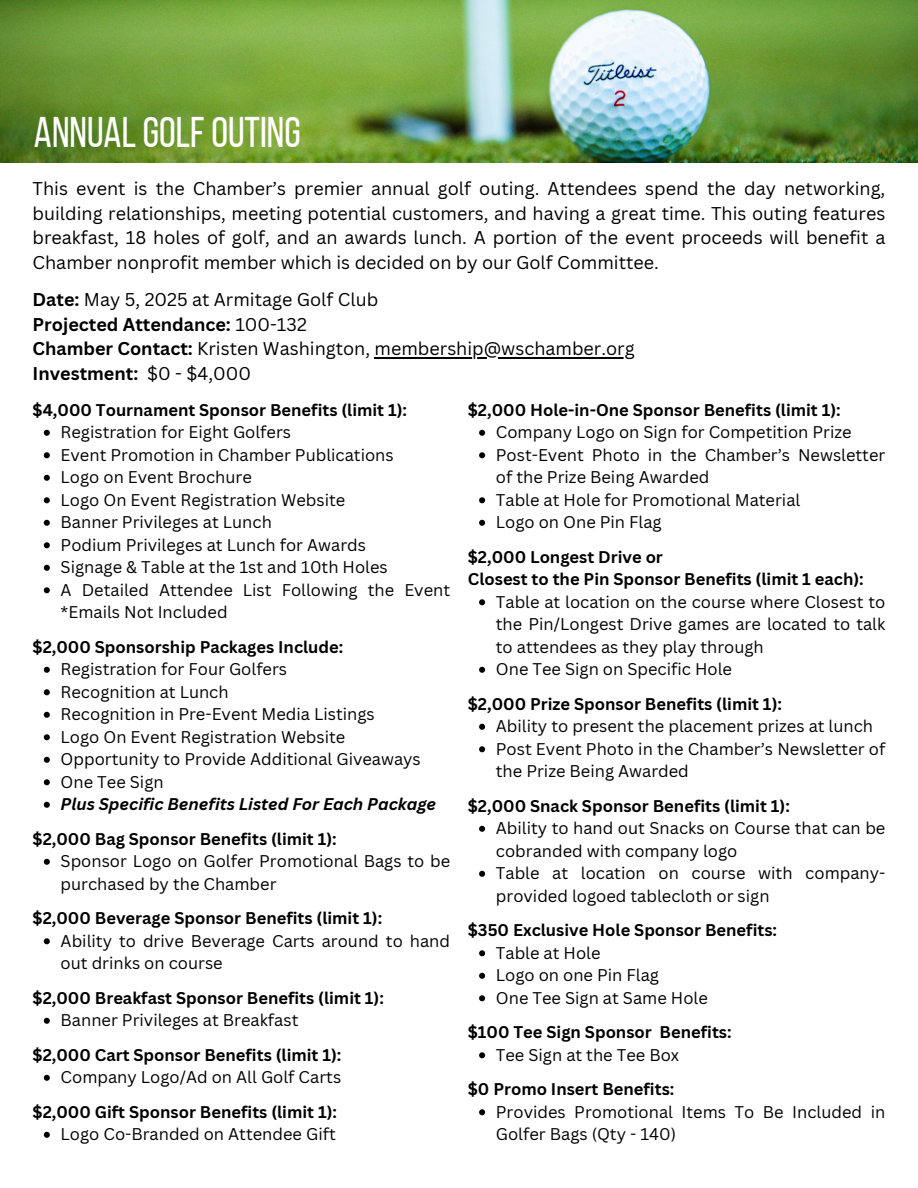
<style>
.page{position:relative;width:918px;height:1188px;background:#fff}
.page>*{position:absolute;margin:0;border:0;box-sizing:border-box;transform-origin:0 0}
.t1{font:42.75px "Bebas Neue";color:#fff}
.t2{font:18px/24.8px "Canva Sans";color:#000;text-align:justify}
.t3{font:700 18px "Canva Sans";color:#000}
.t4{font:16.5px/22.5px "Canva Sans";color:#000}
.t5{font:700 16.5px/22.5px "Canva Sans";color:#000}
.t6{font:italic 700 16.5px "Canva Sans";color:#000}
.s1{font-weight:700}
.s2{font-weight:400}
</style>
<div class="page">
<hr style="left:375px;top:357px;width:260px;height:1px;background:#000">
<img style="left:0;top:0;width:918px;height:163px">
<svg style="left:44px;top:430px;width:6px;height:6px"></svg>
<svg style="left:44px;top:452px;width:6px;height:6px"></svg>
<svg style="left:44px;top:475px;width:6px;height:6px"></svg>
<svg style="left:44px;top:497px;width:6px;height:6px"></svg>
<svg style="left:44px;top:520px;width:6px;height:6px"></svg>
<svg style="left:44px;top:542px;width:6px;height:6px"></svg>
<svg style="left:44px;top:565px;width:6px;height:6px"></svg>
<svg style="left:44px;top:587px;width:6px;height:6px"></svg>
<svg style="left:44px;top:667px;width:6px;height:6px"></svg>
<svg style="left:44px;top:689px;width:6px;height:6px"></svg>
<svg style="left:44px;top:712px;width:6px;height:6px"></svg>
<svg style="left:44px;top:734px;width:6px;height:6px"></svg>
<svg style="left:44px;top:757px;width:6px;height:6px"></svg>
<svg style="left:44px;top:779px;width:6px;height:6px"></svg>
<svg style="left:44px;top:802px;width:6px;height:6px"></svg>
<svg style="left:44px;top:859px;width:6px;height:6px"></svg>
<svg style="left:44px;top:938px;width:6px;height:6px"></svg>
<svg style="left:44px;top:1018px;width:6px;height:6px"></svg>
<svg style="left:44px;top:1075px;width:6px;height:6px"></svg>
<svg style="left:44px;top:1132px;width:6px;height:6px"></svg>
<svg style="left:479px;top:430px;width:6px;height:6px"></svg>
<svg style="left:479px;top:452px;width:6px;height:6px"></svg>
<svg style="left:479px;top:497px;width:6px;height:6px"></svg>
<svg style="left:479px;top:520px;width:6px;height:6px"></svg>
<svg style="left:479px;top:599px;width:6px;height:6px"></svg>
<svg style="left:479px;top:667px;width:6px;height:6px"></svg>
<svg style="left:479px;top:724px;width:6px;height:6px"></svg>
<svg style="left:479px;top:746px;width:6px;height:6px"></svg>
<svg style="left:479px;top:826px;width:6px;height:6px"></svg>
<svg style="left:479px;top:871px;width:6px;height:6px"></svg>
<svg style="left:479px;top:950px;width:6px;height:6px"></svg>
<svg style="left:479px;top:973px;width:6px;height:6px"></svg>
<svg style="left:479px;top:995px;width:6px;height:6px"></svg>
<svg style="left:479px;top:1052px;width:6px;height:6px"></svg>
<svg style="left:479px;top:1109px;width:6px;height:6px"></svg>
<p class="t1" style="left:34px;top:115px;width:268px">ANNUALGOLFOUTING</p>
<p class="t2" style="left:33px;top:175px;width:854px">This event is the Chamber’s premier annual golf outing. Attendees spend the day networking, building relationships, meeting potential customers, and having a great time. This outing features breakfast, 18 holes of golf, and an awards lunch. A portion of the event proceeds will benefit a Chamber nonprofit member which is decided on by our Golf Committee.</p>
<h1 class="t2" style="left:33px;top:286px;width:347px"><span class="s1">Date:</span> May 5, 2025 at Armitage Golf Club</h1>
<p class="t3" style="left:33px;top:311px;width:276px">Projected Attendance: <span class="s2">100-132</span></p>
<p class="t2" style="left:33px;top:336px;width:604px"><span class="s1">Chamber Contact:</span> Kristen Washington, membership@wschamber.org</p>
<p class="t3" style="left:33px;top:361px;width:107px">Investment:</p>
<p class="t2" style="left:147px;top:361px;width:105px">$0 - $4,000</p>
<h2 class="t5" style="left:33px;top:398px;width:376px">$4,000 Tournament Sponsor Benefits (limit 1):</h2>
<p class="t4" style="left:61px;top:420px;width:232px">Registration for Eight Golfers</p>
<p class="t4" style="left:61px;top:443px;width:335px">Event Promotion in Chamber Publications</p>
<p class="t4" style="left:61px;top:465px;width:193px">Logo on Event Brochure</p>
<p class="t4" style="left:61px;top:488px;width:286px">Logo On Event Registration Website</p>
<p class="t4" style="left:61px;top:510px;width:213px">Banner Privileges at Lunch</p>
<p class="t4" style="left:61px;top:533px;width:307px">Podium Privileges at Lunch for Awards</p>
<p class="t4" style="left:61px;top:555px;width:329px">Signage &amp; Table at the 1st and 10th Holes</p>
<p class="t4" style="left:61px;top:578px;width:391px">A Detailed Attendee List Following the Event *Emails Not Included</p>
<h2 class="t5" style="left:33px;top:635px;width:312px">$2,000 Sponsorship Packages Include:</h2>
<p class="t4" style="left:61px;top:657px;width:228px">Registration for Four Golfers</p>
<p class="t4" style="left:61px;top:680px;width:170px">Recognition at Lunch</p>
<p class="t4" style="left:61px;top:702px;width:316px">Recognition in Pre-Event Media Listings</p>
<p class="t4" style="left:61px;top:725px;width:286px">Logo On Event Registration Website</p>
<p class="t4" style="left:61px;top:747px;width:362px">Opportunity to Provide Additional Giveaways</p>
<p class="t4" style="left:61px;top:770px;width:105px">One Tee Sign</p>
<p class="t6" style="left:61px;top:792px;width:377px">Plus Specific Benefits Listed For Each Package</p>
<h2 class="t5" style="left:33px;top:827px;width:306px">$2,000 Bag Sponsor Benefits (limit 1):</h2>
<p class="t4" style="left:61px;top:849px;width:391px">Sponsor Logo on Golfer Promotional Bags to be purchased by the Chamber</p>
<h2 class="t5" style="left:33px;top:906px;width:351px">$2,000 Beverage Sponsor Benefits (limit 1):</h2>
<p class="t4" style="left:61px;top:929px;width:391px">Ability to drive Beverage Carts around to hand out drinks on course</p>
<h2 class="t5" style="left:33px;top:986px;width:353px">$2,000 Breakfast Sponsor Benefits (limit 1):</h2>
<p class="t4" style="left:61px;top:1008px;width:239px">Banner Privileges at Breakfast</p>
<h2 class="t5" style="left:33px;top:1043px;width:310px">$2,000 Cart Sponsor Benefits (limit 1):</h2>
<p class="t4" style="left:61px;top:1065px;width:282px">Company Logo/Ad on All Golf Carts</p>
<h2 class="t5" style="left:33px;top:1100px;width:306px">$2,000 Gift Sponsor Benefits (limit 1):</h2>
<p class="t4" style="left:61px;top:1122px;width:277px">Logo Co-Branded on Attendee Gift</p>
<p class="t5" style="left:468px;top:398px;width:374px">$2,000 Hole-in-One Sponsor Benefits (limit 1):</p>
<p class="t4" style="left:496px;top:420px;width:357px">Company Logo on Sign for Competition Prize</p>
<p class="t4" style="left:496px;top:443px;width:391px">Post-Event Photo in the Chamber’s Newsletter of the Prize Being Awarded</p>
<p class="t4" style="left:496px;top:488px;width:306px">Table at Hole for Promotional Material</p>
<p class="t4" style="left:496px;top:510px;width:167px">Logo on One Pin Flag</p>
<h2 class="t5" style="left:468px;top:545px;width:398px">$2,000 Longest Drive or<br>Closest to the Pin Sponsor Benefits (limit 1 each):</h2>
<p class="t4" style="left:496px;top:590px;width:391px;text-align:justify">Table at location on the course where Closest to the Pin/Longest Drive games are located to talk to attendees as they play through</p>
<p class="t4" style="left:496px;top:657px;width:238px">One Tee Sign on Specific Hole</p>
<h2 class="t5" style="left:468px;top:692px;width:316px">$2,000 Prize Sponsor Benefits (limit 1):</h2>
<p class="t4" style="left:496px;top:714px;width:379px">Ability to present the placement prizes at lunch</p>
<p class="t4" style="left:496px;top:737px;width:391px">Post Event Photo in the Chamber’s Newsletter of the Prize Being Awarded</p>
<h2 class="t5" style="left:468px;top:794px;width:324px">$2,000 Snack Sponsor Benefits (limit 1):</h2>
<p class="t4" style="left:496px;top:816px;width:391px">Ability to hand out Snacks on Course that can be cobranded with company logo</p>
<p class="t4" style="left:496px;top:861px;width:391px">Table at location on course with company&shy;provided logoed tablecloth or sign</p>
<h2 class="t5" style="left:468px;top:918px;width:311px">$350 Exclusive Hole Sponsor Benefits:</h2>
<p class="t4" style="left:496px;top:941px;width:106px">Table at Hole</p>
<p class="t4" style="left:496px;top:963px;width:165px">Logo on one Pin Flag</p>
<p class="t4" style="left:496px;top:986px;width:213px">One Tee Sign at Same Hole</p>
<h2 class="t5" style="left:468px;top:1020px;width:265px">$100 Tee Sign Sponsor Benefits:</h2>
<p class="t4" style="left:496px;top:1043px;width:185px">Tee Sign at the Tee Box</p>
<h2 class="t5" style="left:468px;top:1077px;width:208px">$0 Promo Insert Benefits:</h2>
<p class="t4" style="left:496px;top:1100px;width:391px">Provides Promotional Items To Be Included in<br>Golfer Bags (Qty - 140)</p>
</div>
